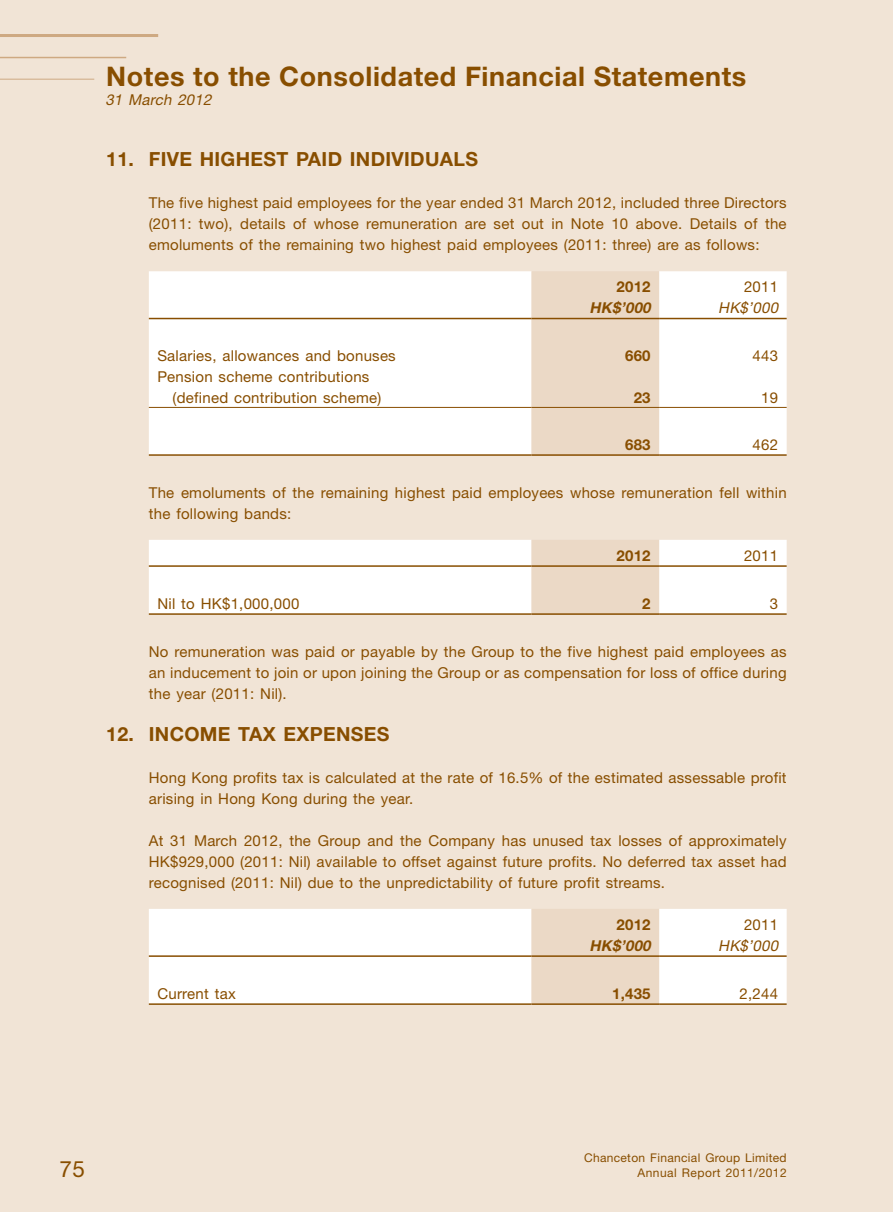
<style>
.page{position:relative;width:893px;height:1212px;background:#f1e4d6}
.page>*{position:absolute;margin:0;border:0;box-sizing:border-box;transform-origin:0 0}
.t1{font:700 27px "Helvetica Neue LT Std";letter-spacing:.02em;color:#884e00}
.t2{font:22.5px "Helvetica Neue LT Std";color:#884e00}
.t3{font:700 19.5px "Helvetica Neue LT Std";letter-spacing:.015em;color:#884e00}
.t4{font:15px/21px "Helvetica Neue LT Std";letter-spacing:.015em;color:#884e00;text-align:justify}
.t5{font:700 15px "Helvetica Neue LT Std";letter-spacing:.015em;color:#884e00}
.t6{font:italic 15px "Helvetica Neue LT Std";color:#884e00}
.t7{font:italic 700 15px "Helvetica Neue LT Std";color:#884e00}
.t8{font:12px "Helvetica Neue LT Std";letter-spacing:.025em;color:#884e00}
</style>
<div class="page">
<hr style="left:0;top:34px;width:158px;height:3px;background:#cea982">
<hr style="left:0;top:57px;width:126px;height:1px;background:#cea982">
<hr style="left:0;top:79px;width:94px;height:1px;background:#cea982">
<div style="left:149px;top:271px;width:638px;height:183px;background:#fff"></div>
<div style="left:531px;top:271px;width:128px;height:183px;background:#ebd9c6"></div>
<hr style="left:149px;top:318px;width:382px;height:1px;background:#884e00">
<hr style="left:531px;top:318px;width:128px;height:1px;background:#884e00">
<hr style="left:659px;top:318px;width:128px;height:1px;background:#884e00">
<hr style="left:149px;top:407px;width:382px;height:1px;background:#884e00">
<hr style="left:531px;top:407px;width:128px;height:1px;background:#884e00">
<hr style="left:659px;top:407px;width:128px;height:1px;background:#884e00">
<hr style="left:149px;top:454px;width:382px;height:2px;background:#884e00">
<hr style="left:531px;top:454px;width:128px;height:2px;background:#884e00">
<hr style="left:659px;top:454px;width:128px;height:2px;background:#884e00">
<div style="left:149px;top:540px;width:638px;height:73px;background:#fff"></div>
<div style="left:531px;top:540px;width:128px;height:73px;background:#ebd9c6"></div>
<hr style="left:149px;top:565px;width:382px;height:2px;background:#884e00">
<hr style="left:531px;top:565px;width:128px;height:2px;background:#884e00">
<hr style="left:659px;top:565px;width:128px;height:2px;background:#884e00">
<hr style="left:149px;top:613px;width:382px;height:2px;background:#884e00">
<hr style="left:531px;top:613px;width:128px;height:2px;background:#884e00">
<hr style="left:659px;top:613px;width:128px;height:2px;background:#884e00">
<div style="left:149px;top:909px;width:638px;height:94px;background:#fff"></div>
<div style="left:531px;top:909px;width:128px;height:94px;background:#ebd9c6"></div>
<hr style="left:149px;top:955px;width:382px;height:2px;background:#884e00">
<hr style="left:531px;top:955px;width:128px;height:2px;background:#884e00">
<hr style="left:659px;top:955px;width:128px;height:2px;background:#884e00">
<hr style="left:149px;top:1003px;width:382px;height:2px;background:#884e00">
<hr style="left:531px;top:1003px;width:128px;height:2px;background:#884e00">
<hr style="left:659px;top:1003px;width:128px;height:2px;background:#884e00">
<h1 class="t1" style="left:106px;top:67px;width:641px">Notes to the Consolidated Financial Statements</h1>
<p class="t6" style="left:105px;top:94px;width:110px">31 March 2012</p>
<h3 class="t3" style="left:106px;top:152px;width:373px">11. FIVE HIGHEST PAID INDIVIDUALS</h3>
<p class="t4" style="left:149px;top:194px;width:639px">The five highest paid employees for the year ended 31 March 2012, included three Directors (2011: two), details of whose remuneration are set out in Note 10 above. Details of the emoluments of the remaining two highest paid employees (2011: three) are as follows:</p>
<p class="t5" style="left:616px;top:282px;width:36px">2012</p>
<p class="t4" style="left:744px;top:278px;width:36px">2011</p>
<p class="t7" style="left:590px;top:303px;width:65px">HK$ ’000</p>
<p class="t6" style="left:718px;top:303px;width:64px">HK$’000</p>
<p class="t4" style="left:157px;top:347px;width:240px">Salaries, allowances and bonuses</p>
<p class="t5" style="left:625px;top:351px;width:27px">660</p>
<p class="t4" style="left:753px;top:347px;width:27px">443</p>
<p class="t4" style="left:173px;top:368px;width:210px;text-indent:-15px">Pension scheme contributions (defined contribution scheme)</p>
<p class="t5" style="left:634px;top:393px;width:18px">23</p>
<p class="t4" style="left:761px;top:389px;width:18px">19</p>
<p class="t5" style="left:625px;top:439px;width:27px">683</p>
<p class="t4" style="left:753px;top:436px;width:27px">462</p>
<p class="t4" style="left:149px;top:484px;width:639px">The emoluments of the remaining highest paid employees whose remuneration fell within the following bands:</p>
<p class="t5" style="left:616px;top:550px;width:36px">2012</p>
<p class="t4" style="left:744px;top:547px;width:36px">2011</p>
<p class="t4" style="left:157px;top:595px;width:144px">Nil to HK$1,000,000</p>
<p class="t5" style="left:642px;top:598px;width:10px">2</p>
<p class="t4" style="left:770px;top:595px;width:10px">3</p>
<p class="t4" style="left:149px;top:643px;width:639px">No remuneration was paid or payable by the Group to the five highest paid employees as an inducement to join or upon joining the Group or as compensation for loss of office during the year (2011: Nil).</p>
<h3 class="t3" style="left:106px;top:727px;width:285px">12. INCOME TAX EXPENSES</h3>
<p class="t4" style="left:149px;top:769px;width:639px">Hong Kong profits tax is calculated at the rate of 16.5% of the estimated assessable profit arising in Hong Kong during the year.</p>
<p class="t4" style="left:149px;top:832px;width:639px">At 31 March 2012, the Group and the Company has unused tax losses of approximately HK$929,000 (2011: Nil) available to offset against future profits. No deferred tax asset had recognised (2011: Nil) due to the unpredictability of future profit streams.</p>
<p class="t5" style="left:616px;top:919px;width:36px">2012</p>
<p class="t4" style="left:744px;top:916px;width:36px">2011</p>
<p class="t7" style="left:590px;top:940px;width:65px">HK$ ’000</p>
<p class="t6" style="left:718px;top:940px;width:64px">HK$’000</p>
<p class="t4" style="left:157px;top:985px;width:80px">Current tax</p>
<p class="t5" style="left:612px;top:988px;width:40px">1,435</p>
<p class="t4" style="left:740px;top:985px;width:40px">2,244</p>
<p class="t8" style="left:584px;top:1153px;width:204px">Chanceton Financial Group Limited</p>
<h2 class="t2" style="left:59px;top:1161px;width:27px">75</h2>
<p class="t8" style="left:638px;top:1168px;width:151px">Annual Report 2011/2012</p>
</div>
